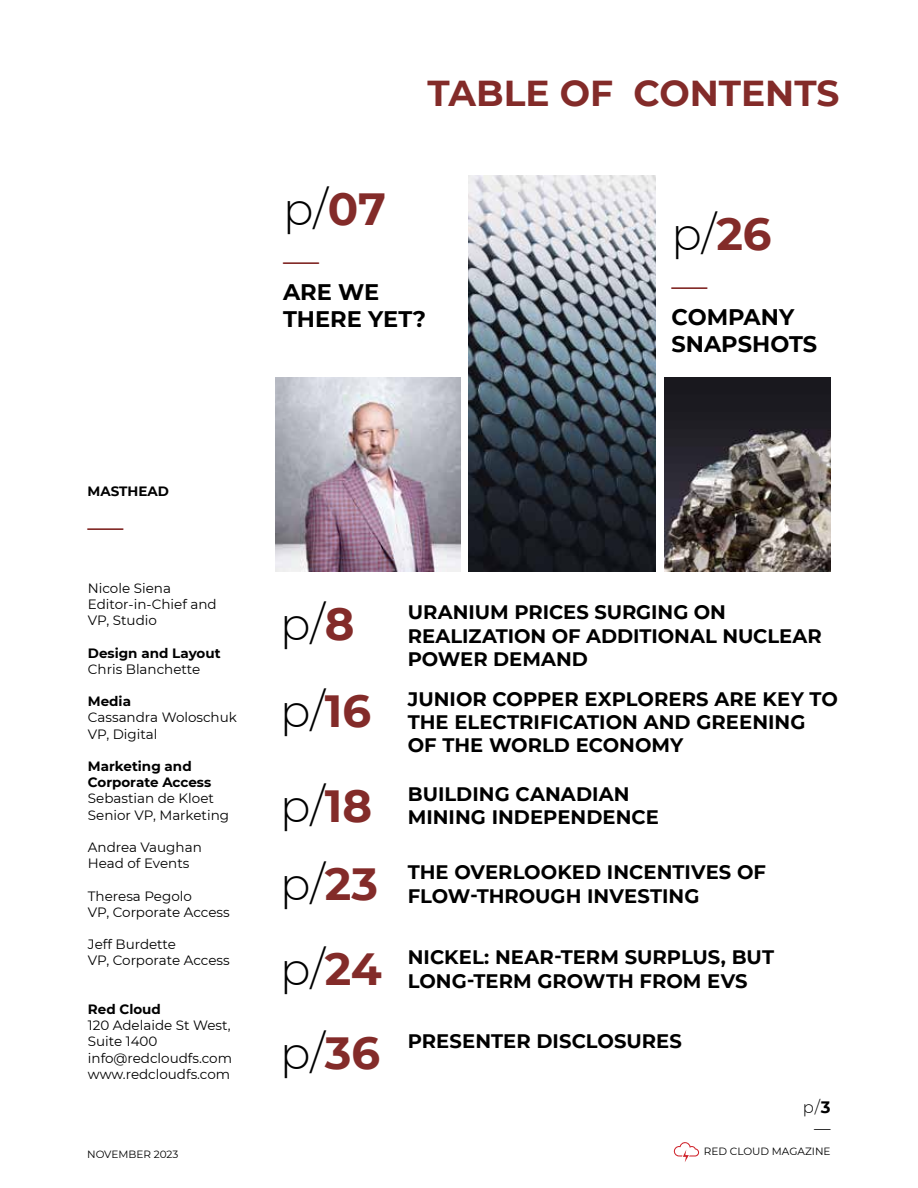
<style>
.page{position:relative;width:918px;height:1188px;background:#fff}
.page>*{position:absolute;margin:0;border:0;box-sizing:border-box;transform-origin:0 0}
.t1{font:300 45px "Montserrat";color:#000}
.t2{font:700 36px "Montserrat";color:#832b29}
.t3{font:300 36px "Montserrat";color:#832b29}
.t4{font:700 22.5px/27px "Montserrat";color:#000}
.t5{font:700 19.5px/23.4px "Montserrat";color:#000}
.t6{font:300 16.5px/21px "Montserrat";color:#000;text-align:right}
.t7{font:13.5px/16.2px "Montserrat";color:#000}
.t8{font:700 13.5px/16.2px "Montserrat";color:#000}
.t9{font:10.5px "Montserrat";color:#000}
.s1{font-weight:700;color:#832b29}
.s2{font-weight:700}
.s3{font-weight:400}
</style>
<div class="page">
<svg style="left:674px;top:1142px;width:25px;height:20px"></svg>
<img style="left:468px;top:175px;width:188px;height:396px">
<img style="left:276px;top:378px;width:184px;height:193px">
<img style="left:664px;top:378px;width:166px;height:193px">
<h2 class="t2" style="left:428px;top:68px;width:413px">TABLE OF CONTENTS</h2>
<h1 class="t1" style="left:283px;top:178px;width:105px">p/<span class="s1">07</span></h1>
<h2 class="t3" style="left:283px;top:235px;width:37px">—</h2>
<p class="t4" style="left:283px;top:277px;width:144px">ARE WE<br>THERE YET?</p>
<h1 class="t1" style="left:672px;top:203px;width:101px">p/<span class="s1">26</span></h1>
<h2 class="t3" style="left:672px;top:260px;width:37px">—</h2>
<p class="t4" style="left:672px;top:302px;width:147px">COMPANY<br>SNAPSHOTS</p>
<p class="t8" style="left:88px;top:482px;width:83px">MASTHEAD</p>
<h2 class="t3" style="left:88px;top:502px;width:37px">—</h2>
<p class="t7" style="left:88px;top:579px;width:130px">Nicole Siena<br>Editor-in-Chief and<br>VP, Studio</p>
<p class="t8" style="left:88px;top:644px;width:134px">Design and Layout</p>
<p class="t7" style="left:88px;top:660px;width:114px">Chris Blanchette</p>
<p class="t8" style="left:88px;top:693px;width:45px">Media</p>
<p class="t7" style="left:88px;top:709px;width:151px">Cassandra Woloschuk<br>VP, Digital</p>
<p class="t8" style="left:88px;top:757px;width:125px">Marketing and<br>Corporate Access</p>
<p class="t7" style="left:88px;top:790px;width:143px">Sebastian de Kloet<br>Senior VP, Marketing</p>
<p class="t7" style="left:88px;top:839px;width:115px">Andrea Vaughan<br>Head of Events</p>
<p class="t7" style="left:88px;top:887px;width:143px">Theresa Pegolo<br>VP, Corporate Access</p>
<p class="t7" style="left:88px;top:936px;width:143px">Jeff Burdette<br>VP, Corporate Access</p>
<p class="t8" style="left:88px;top:1000px;width:75px">Red Cloud</p>
<p class="t7" style="left:88px;top:1017px;width:146px">120 Adelaide St West,<br>Suite 1400 info@redcloudfs.com www.redcloudfs.com</p>
<p class="t9" style="left:87px;top:1147px;width:93px">NOVEMBER 2023</p>
<h1 class="t1" style="left:280px;top:594px;width:76px">p/<span class="s1">8</span></h1>
<p class="t5" style="left:408px;top:600px;width:416px">URANIUM PRICES SURGING ON<br>REALIZATION OF ADDITIONAL NUCLEAR<br>POWER DEMAND</p>
<h1 class="t1" style="left:280px;top:680px;width:93px">p/<span class="s1">16</span></h1>
<p class="t5" style="left:408px;top:686px;width:432px">JUNIOR COPPER EXPLORERS ARE KEY TO<br>THE ELECTRIFICATION AND GREENING<br>OF THE WORLD ECONOMY</p>
<h1 class="t1" style="left:280px;top:775px;width:94px">p/<span class="s1">18</span></h1>
<p class="t5" style="left:408px;top:781px;width:253px">BUILDING CANADIAN<br>MINING INDEPENDENCE</p>
<h1 class="t1" style="left:280px;top:854px;width:99px">p/<span class="s1">23</span></h1>
<p class="t5" style="left:408px;top:860px;width:360px">THE OVERLOOKED INCENTIVES OF<br>FLOW-THROUGH INVESTING</p>
<h1 class="t1" style="left:280px;top:939px;width:103px">p/<span class="s1">24</span></h1>
<p class="t5" style="left:408px;top:945px;width:368px">NICKEL: NEAR-TERM SURPLUS, BUT<br>LONG-TERM GROWTH FROM EVS</p>
<h1 class="t1" style="left:280px;top:1022px;width:102px">p/<span class="s1">36</span></h1>
<p class="t5" style="left:408px;top:1028px;width:276px">PRESENTER DISCLOSURES</p>
<p class="t6" style="left:803px;top:1096px;width:29px">p/<span class="s2">3 </span><span class="s3">—</span></p>
<p class="t9" style="left:704px;top:1144px;width:128px">RED CLOUD MAGAZINE</p>
</div>
